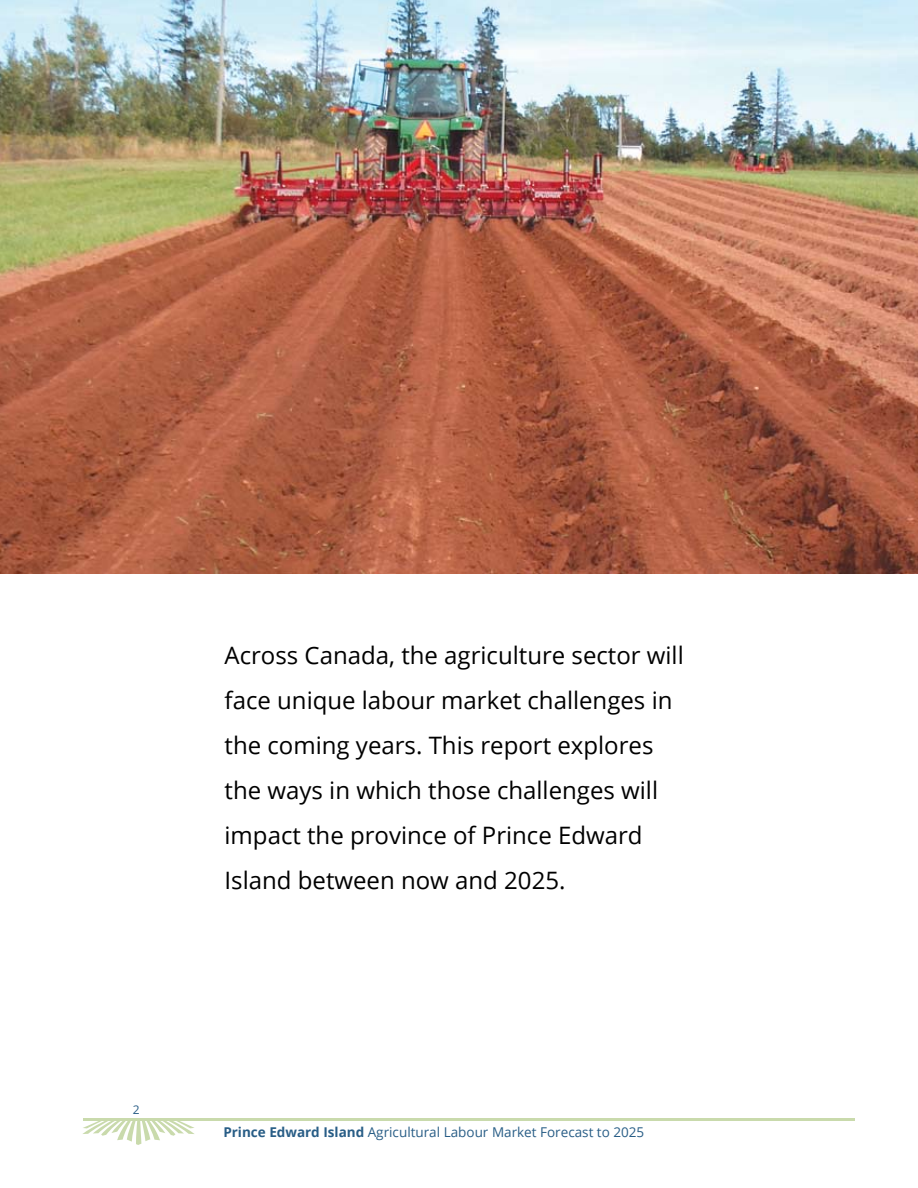
<style>
.page{position:relative;width:918px;height:1188px;background:#fff}
.page>*{position:absolute;margin:0;border:0;box-sizing:border-box;transform-origin:0 0}
.t1{font:24px/45px "Open Sans";color:#000}
.t2{font:13.5px "Open Sans";color:#285d86}
.t3{font:12px "Open Sans";color:#285d86}
.s1{font-weight:700}
</style>
<div class="page">
<svg style="left:83px;top:1121px;width:111px;height:24px"></svg>
<hr style="left:83px;top:1118px;width:772px;height:3px;background:#c9daac">
<img style="left:0;top:0;width:918px;height:574px">
<p class="t1" style="left:225px;top:633px;width:461px">Across Canada, the agriculture sector will face unique labour market challenges in the coming years. This report explores the ways in which those challenges will impact the province of Prince Edward Island between now and 2025.</p>
<p class="t3" style="left:133px;top:1102px;width:8px">2</p>
<p class="t2" style="left:223px;top:1123px;width:422px"><span class="s1">Prince Edward Island</span> Agricultural Labour Market Forecast to 2025</p>
</div>
